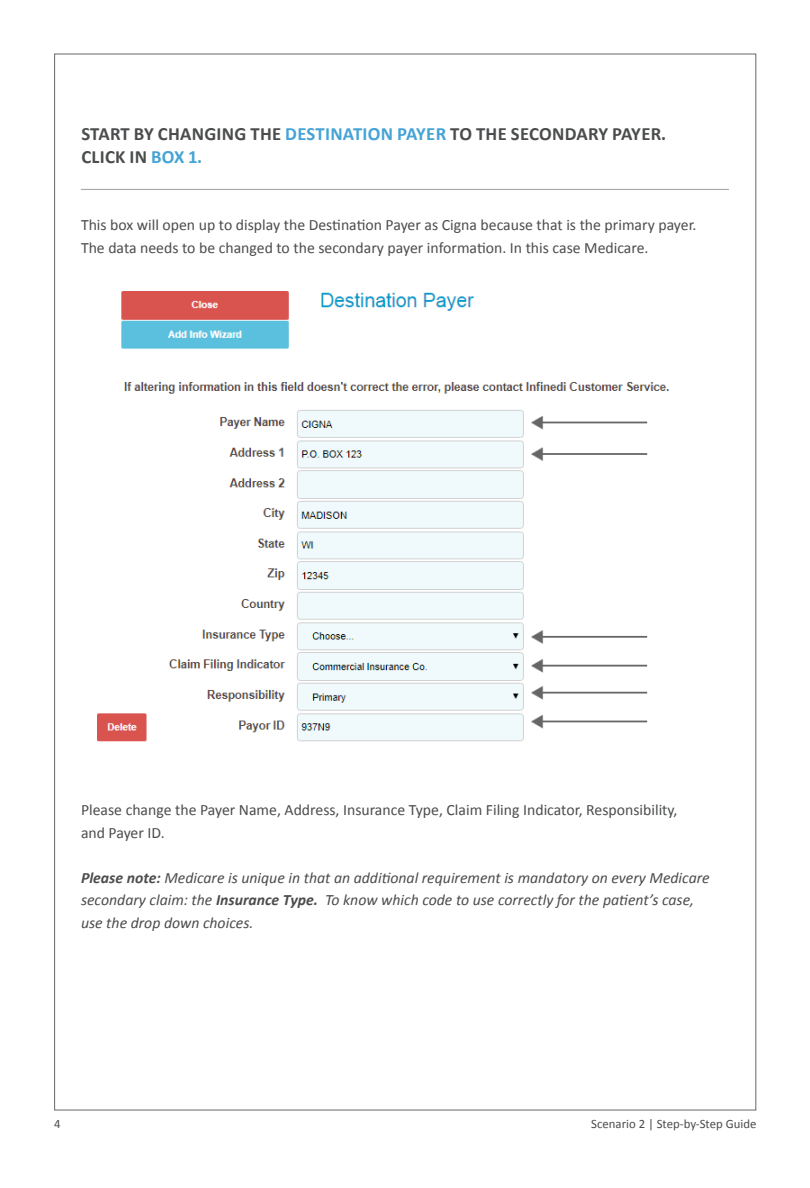
<style>
.page{position:relative;width:810px;height:1188px;background:#fff}
.page>*{position:absolute;margin:0;border:0;box-sizing:border-box;transform-origin:0 0}
.subhead-sm{font:700 18.75px "Calibri";letter-spacing:.015em;color:#4b4c4d}
.body{font:15.75px/22.5px "Calibri";color:#4b4c4d}
.body-2{font:italic 15.75px/22.5px "Calibri";color:#4b4c4d}
.t1{font:12.75px "Calibri";color:#4b4c4d}
.s1{color:#45a3d5}
.s2{font-weight:700}
</style>
<div class="page">
<hr style="left:81px;top:189px;width:648px;height:1px;background:#a8a9ad">
<svg style="left:97px;top:291px;width:572px;height:451px"></svg>
<p class="subhead-sm" style="left:81px;top:122px;width:586px">START BY CHANGING THE <span class="s1">DESTINATION PAYER</span> TO THE SECONDARY PAYER.</p>
<p class="subhead-sm" style="left:81px;top:145px;width:122px">CLICK IN <span class="s1">BOX 1.</span></p>
<p class="body" style="left:81px;top:213px;width:617px">This box will open up to display the Destination Payer as Cigna because that is the primary payer.<br>The data needs to be changed to the secondary payer information. In this case Medicare.</p>
<p class="body" style="left:81px;top:798px;width:598px">Please change the Payer Name, Address, Insurance Type, Claim Filing Indicator, Responsibility,</p>
<p class="body" style="left:81px;top:820px;width:85px">and Payer ID.</p>
<p class="body-2" style="left:81px;top:865px;width:630px"><span class="s2">Please note:</span> Medicare is unique in that an additional requirement is mandatory on every Medicare secondary claim: the <span class="s2">Insurance Type.</span> To know which code to use correctly for the patient’s case, use the drop down choices.</p>
<p class="t1" style="left:54px;top:1116px;width:8px">4</p>
<p class="t1" style="left:591px;top:1116px;width:167px">Scenario 2 | Step-by-Step Guide</p>
</div>
